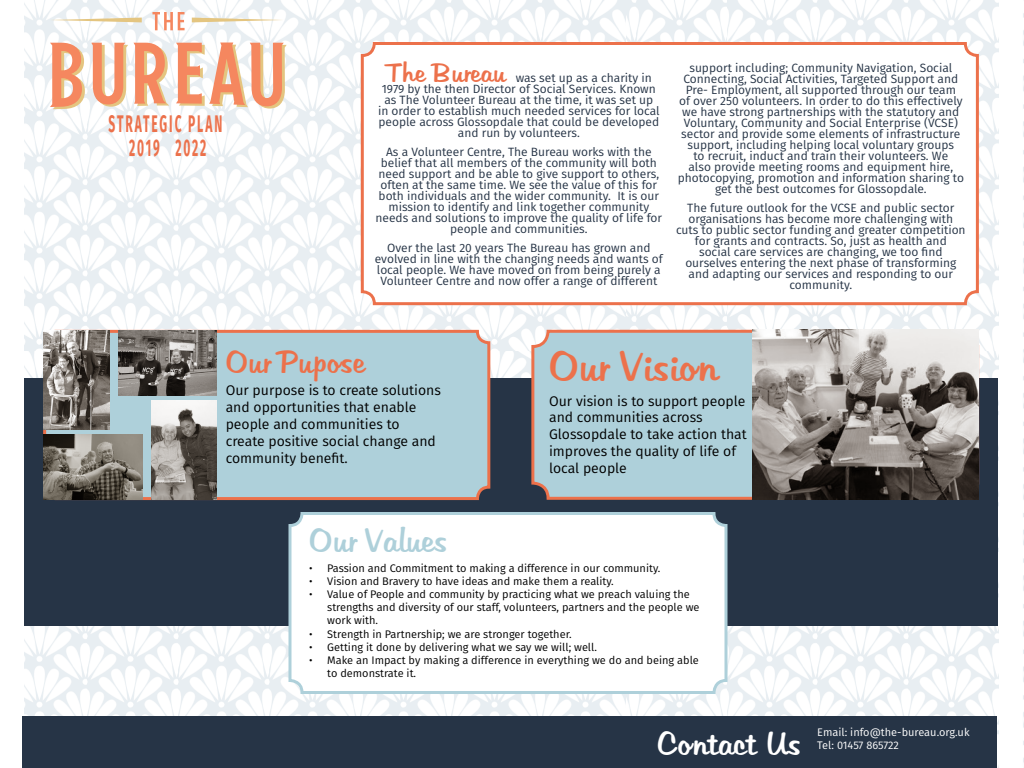
<style>
.page{position:relative;width:1024px;height:768px;background:#fff}
.page>*{position:absolute;margin:0;border:0;box-sizing:border-box;transform-origin:0 0}
.Hudsonheading{font:38px "Hudson";color:#ec714b}
.Hudsonheading-2{font:30px "Hudson";color:#fff}
.Hudsonheading-3{font:30px "Hudson";color:#aed0da}
.Hudsonheading-4{font:28.5px "Hudson";color:#ec714b}
.NUmbers_large{font:700 24px "Fira Sans";letter-spacing:.15em;color:#ec714b;scale:.5 1}
.Paragraph_Style_Fira{font:14px/16.8px "Fira Sans";color:#000}
.Fira{font:14px/16.8px "Fira Sans";color:#000}
.t1{font:12px/11px "Fira Sans";color:#263446;text-align:center}
.t2{font:11px/13.2px "Fira Sans";color:#000}
.Fira-2{font:11px "Fira Sans";color:#fff}
.s1{font-family:"Hudson";font-size:24px;color:#ec714b}
</style>
<div class="page">
<img style="left:542px;top:694px;width:85px;height:22px">
<img style="left:451px;top:350px;width:87px;height:366px">
<img style="left:360px;top:694px;width:87px;height:22px">
<img style="left:268px;top:626px;width:88px;height:90px">
<img style="left:177px;top:626px;width:91px;height:90px">
<img style="left:86px;top:626px;width:91px;height:90px">
<img style="left:24px;top:350px;width:62px;height:366px">
<img style="left:541px;top:0;width:86px;height:330px">
<img style="left:450px;top:0;width:91px;height:350px">
<img style="left:359px;top:0;width:91px;height:330px">
<img style="left:268px;top:0;width:91px;height:330px">
<img style="left:177px;top:0;width:91px;height:330px">
<img style="left:86px;top:0;width:91px;height:330px">
<img style="left:24px;top:0;width:62px;height:350px">
<img style="left:1023px;top:350px;width:1px;height:413px">
<img style="left:908px;top:350px;width:91px;height:418px">
<img style="left:817px;top:626px;width:91px;height:90px">
<img style="left:726px;top:626px;width:91px;height:90px">
<img style="left:636px;top:687px;width:88px;height:29px">
<img style="left:627px;top:694px;width:5px;height:22px">
<img style="left:1023px;top:13px;width:1px;height:337px">
<img style="left:908px;top:0;width:91px;height:350px">
<img style="left:817px;top:0;width:91px;height:330px">
<img style="left:726px;top:0;width:91px;height:330px">
<img style="left:635px;top:0;width:91px;height:330px">
<img style="left:627px;top:0;width:8px;height:330px">
<div style="left:362px;top:44px;width:615px;height:260px;background:#fff;border-radius:12px"></div>
<div style="left:361px;top:42px;width:618px;height:263px;border:3px solid #ec714b;border-radius:12px"></div>
<div style="left:24px;top:378px;width:974px;height:248px;background:#263446"></div>
<div style="left:22px;top:716px;width:975px;height:52px;background:#263446"></div>
<div style="left:290px;top:514px;width:436px;height:178px;background:#fff;border-radius:12px"></div>
<div style="left:288px;top:512px;width:440px;height:182px;border:3px solid #aed0da;border-radius:12px"></div>
<div style="left:533px;top:331px;width:445px;height:167px;background:#aed0da;border-radius:15px"></div>
<div style="left:531px;top:330px;width:448px;height:170px;border:3px solid #ec714b;border-radius:15px"></div>
<img style="left:753px;top:330px;width:226px;height:170px">
<div style="left:45px;top:331px;width:444px;height:168px;background:#aed0da;border-radius:11px"></div>
<div style="left:43px;top:330px;width:447px;height:170px;border:3px solid #ec714b;border-radius:11px"></div>
<img style="left:118px;top:330px;width:99px;height:66px">
<img style="left:44px;top:434px;width:99px;height:66px">
<img style="left:151px;top:401px;width:66px;height:99px">
<img style="left:44px;top:330px;width:65px;height:99px">
<svg style="left:50px;top:43px;width:35px;height:66px"></svg>
<svg style="left:91px;top:43px;width:37px;height:64px"></svg>
<svg style="left:134px;top:43px;width:35px;height:63px;background:#f2b191"></svg>
<svg style="left:176px;top:43px;width:111px;height:66px"></svg>
<svg style="left:152px;top:12px;width:33px;height:18px"></svg>
<svg style="left:50px;top:18px;width:92px;height:4px"></svg>
<svg style="left:192px;top:18px;width:92px;height:4px"></svg>
<p class="NUmbers_large" style="left:109px;top:103px;width:229px">STRATEGIC PLAN</p>
<p class="NUmbers_large" style="left:129px;top:127px;width:156px">2019 2022</p>
<p class="t1" style="left:378px;top:72px;width:283px"><span class="s1">The Bureau</span> was set up as a charity in 1979 by the then Director of Social Services. Known as The Volunteer Bureau at the time, it was set up in order to establish much needed services for local people across Glossopdale that could be developed and run by volunteers.</p>
<p class="t1" style="left:375px;top:146px;width:288px">As a Volunteer Centre, The Bureau works with the belief that all members of the community will both need support and be able to give support to others, often at the same time. We see the value of this for both individuals and the wider community. It is our mission to identify and link together community needs and solutions to improve the quality of life for people and communities.</p>
<p class="t1" style="left:375px;top:242px;width:289px">Over the last 20 years The Bureau has grown and evolved in line with the changing needs and wants of local people. We have moved on from being purely a Volunteer Centre and now offer a range of different</p>
<p class="t1" style="left:678px;top:62px;width:288px">support including; Community Navigation, Social Connecting, Social Activities, Targeted Support and Pre- Employment, all supported through our team<br>of over 250 volunteers. In order to do this effectively we have strong partnerships with the statutory and Voluntary, Community and Social Enterprise (VCSE) sector and provide some elements of infrastructure support, including helping local voluntary groups<br>to recruit, induct and train their volunteers. We<br>also provide meeting rooms and equipment hire, photocopying, promotion and information sharing to get the best outcomes for Glossopdale.</p>
<p class="t1" style="left:676px;top:202px;width:291px">The future outlook for the VCSE and public sector organisations has become more challenging with cuts to public sector funding and greater competition for grants and contracts. So, just as health and<br>social care services are changing, we too find ourselves entering the next phase of transforming and adapting our services and responding to our community.</p>
<p class="Hudsonheading-4" style="left:226px;top:342px;width:141px">Our Pupose</p>
<p class="Paragraph_Style_Fira" style="left:226px;top:382px;width:217px">Our purpose is to create solutions and opportunities that enable people and communities to create positive social change and community benefit.</p>
<p class="Hudsonheading" style="left:549px;top:339px;width:170px">Our Vision</p>
<p class="Fira" style="left:549px;top:392px;width:199px">Our vision is to support people and communities across<br>Glossopdale to take action that improves the quality of life of local people</p>
<p class="Hudsonheading-3" style="left:309px;top:519px;width:139px">Our Values</p>
<p class="t2" style="left:309px;top:561px;width:353px">• Passion and Commitment to making a difference in our community.</p>
<p class="t2" style="left:309px;top:574px;width:306px">• Vision and Bravery to have ideas and make them a reality.</p>
<p class="t2" style="left:327px;top:587px;width:374px;text-indent:-18px">• Value of People and community by practicing what we preach valuing the strengths and diversity of our staff, volunteers, partners and the people we work with.</p>
<p class="t2" style="left:309px;top:627px;width:264px">• Strength in Partnership; we are stronger together.</p>
<p class="t2" style="left:309px;top:640px;width:289px">• Getting it done by delivering what we say we will; well.</p>
<p class="t2" style="left:327px;top:653px;width:373px;text-indent:-18px">• Make an Impact by making a difference in everything we do and being able to demonstrate it.</p>
<p class="Hudsonheading-2" style="left:657px;top:722px;width:145px">Contact Us</p>
<p class="Fira-2" style="left:817px;top:724px;width:154px">Email: info@the-bureau.org.uk</p>
<p class="Fira-2" style="left:817px;top:737px;width:83px">Tel: 01457 865722</p>
</div>
